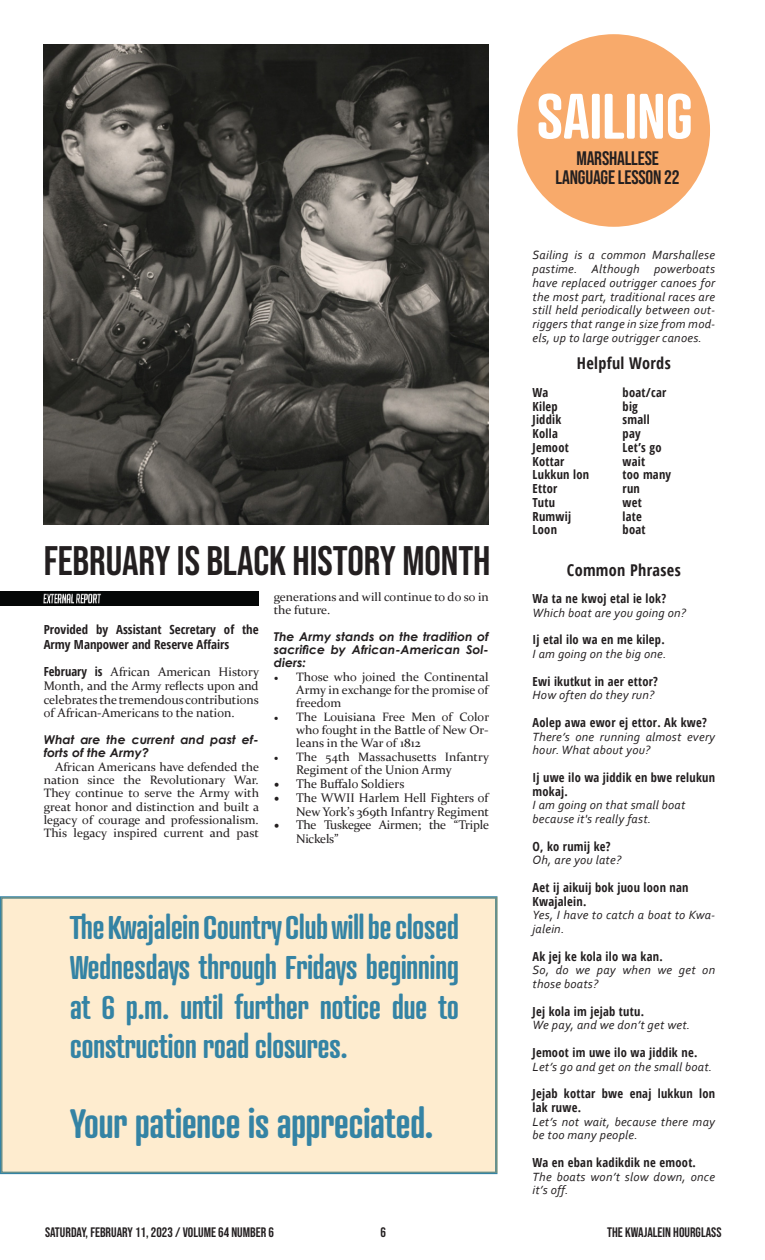
<style>
.page{position:relative;width:765px;height:1260px;background:#fff}
.page>*{position:absolute;margin:0;border:0;box-sizing:border-box;transform-origin:0 0}
.t1{font:600 62px "Atrament";color:#fff}
.t2{font:41.25px "Bebas Neue";letter-spacing:-.005em;color:#231f20}
.t3{font:600 39.75px "Atrament";letter-spacing:-.02em;color:#3483a4}
.t4{font:600 31.88px/39.8px "Atrament";letter-spacing:-.02em;color:#3483a4;text-align:justify}
.t5{font:19.62px "Bebas Neue";letter-spacing:-.01em;color:#231f20}
.t6{font:700 condensed 16.25px "Open Sans";letter-spacing:.02em;color:#231f20}
.t7{font:13.75px "Bebas Neue";color:#231f20}
.t8{font:italic 12.5px/13.8px "Corbel";letter-spacing:.02em;color:#231f20}
.t9{font:700 condensed 12.5px/13.8px "Open Sans";letter-spacing:.02em;color:#231f20}
.t10{font:12.5px/13.8px "Constantia";color:#231f20;text-align:justify}
.t11{font:700 condensed 12.5px/15px "Open Sans";color:#231f20}
.t12{font:12.5px/13.8px "Constantia";letter-spacing:-.02em;color:#231f20}
.Body_Text{font:12.12px/13.4px "Constantia";color:#231f20;text-align:justify}
.t13{font:italic 700 12.12px/13.4px "Century Gothic";color:#231f20}
.s1{font-family:"Open Sans";font-weight:700;font-stretch:condensed}
.s2{font-family:"Minion Pro"}
.s3{font-family:"Minion Pro";font-size:15px}
</style>
<div class="page">
<div style="left:517px;top:34px;width:193px;height:193px;background:#f8aa6b;border-radius:50%"></div>
<img style="left:44px;top:44px;width:445px;height:481px">
<img style="left:0;top:591px;width:259px;height:15px">
<div style="left:1px;top:898px;width:497px;height:276px;background:linear-gradient(to right,#feeccf,#faeacd)"></div>
<p class="t2" style="left:44px;top:538px;width:448px">FEBRUARY IS BLACK HISTORY MONTH</p>
<p class="t11" style="left:44px;top:621px;width:216px">Provided by Assistant Secretary of the<br>Army Manpower and Reserve Affairs</p>
<p class="t10" style="left:44px;top:664px;width:217px"><span class="s1">February is</span> African American History Month, and the Army reflects upon and celebrates the tremendous contributions of African-Americans to the nation.</p>
<p class="t13" style="left:44px;top:732px;width:217px">What are the current and past ef&shy;forts of the Army?</p>
<p class="Body_Text" style="left:44px;top:759px;width:217px;text-indent:11px">African Americans have defended the nation since the Revolutionary War.<br>They continue to serve the Army with great honor and distinction and built a legacy of courage and professionalism.<br>This legacy inspired current and past</p>
<p class="Body_Text" style="left:274px;top:589px;width:217px">generations and will continue to do so in the future.</p>
<p class="t13" style="left:274px;top:629px;width:217px;text-align:justify">The Army stands on the tradition of sacrifice by African-American Sol&shy;diers:</p>
<p class="Body_Text" style="left:296px;top:669px;width:194px;text-indent:-22px"><span class="s2">•</span> Those who joined the Continental Army in exchange for the promise of freedom</p>
<p class="Body_Text" style="left:296px;top:709px;width:194px;text-indent:-22px"><span class="s2">•</span> The Louisiana Free Men of Color who fought in the Battle of New Or&shy;leans in the War of 1812</p>
<p class="Body_Text" style="left:274px;top:749px;width:217px"><span class="s2">•</span> The 54th Massachusetts Infantry</p>
<p class="t10" style="left:296px;top:763px;width:157px">Regiment of the Union Army</p>
<p class="t10" style="left:274px;top:776px;width:132px"><span class="s3">•</span> The Buffalo Soldiers</p>
<p class="t10" style="left:274px;top:790px;width:217px;text-align:right"><span class="s3">•</span> The WWII Harlem Hell Fighters of<br>New York’s 369th Infantry Regiment</p>
<p class="t12" style="left:296px;top:818px;width:194px;text-indent:-22px"><span class="s3">•</span> The Tuskegee Airmen; the “Triple<br>Nickels”</p>
<p class="t4" style="left:70px;top:907px;width:391px">The Kwajalein Country Club will be closed Wednesdays through Fridays beginning at 6 p.m. until further notice due to construction road closures.</p>
<p class="t3" style="left:70px;top:1099px;width:366px">Your patience is appreciated.</p>
<p class="t1" style="left:537px;top:77px;width:158px">SAILING</p>
<p class="t5" style="left:576px;top:147px;width:84px">MARSHALLESE</p>
<p class="t5" style="left:556px;top:166px;width:126px">LANGUAGE LESSON 22</p>
<p class="t8" style="left:533px;top:248px;width:184px;text-align:justify">Sailing is a common Marshallese pastime. Although powerboats have replaced outrigger canoes for the most part, traditional races are still held periodically between out&shy;riggers that range in size from mod&shy;els, up to large outrigger canoes.</p>
<p class="t6" style="left:577px;top:352px;width:95px">Helpful Words</p>
<p class="t9" style="left:533px;top:385px;width:17px">Wa</p>
<p class="t9" style="left:623px;top:385px;width:45px">boat/car</p>
<p class="t9" style="left:533px;top:399px;width:27px">Kilep</p>
<p class="t9" style="left:623px;top:399px;width:17px">big</p>
<p class="t9" style="left:533px;top:413px;width:30px">Jiddik</p>
<p class="t9" style="left:623px;top:413px;width:29px">small</p>
<p class="t9" style="left:533px;top:426px;width:27px">Kolla</p>
<p class="t9" style="left:623px;top:426px;width:20px">pay</p>
<p class="t9" style="left:533px;top:440px;width:38px">Jemoot</p>
<p class="t9" style="left:623px;top:440px;width:41px">Let’s go</p>
<p class="t9" style="left:533px;top:454px;width:33px">Kottar</p>
<p class="t9" style="left:623px;top:454px;width:24px">wait</p>
<p class="t9" style="left:533px;top:468px;width:58px">Lukkun lon</p>
<p class="t9" style="left:623px;top:468px;width:50px">too many</p>
<p class="t9" style="left:533px;top:481px;width:26px">Ettor</p>
<p class="t9" style="left:623px;top:481px;width:19px">run</p>
<p class="t9" style="left:533px;top:495px;width:24px">Tutu</p>
<p class="t9" style="left:623px;top:495px;width:21px">wet</p>
<p class="t9" style="left:533px;top:509px;width:40px">Rumwij</p>
<p class="t9" style="left:623px;top:509px;width:21px">late</p>
<p class="t9" style="left:533px;top:523px;width:26px">Loon</p>
<p class="t9" style="left:623px;top:523px;width:25px">boat</p>
<p class="t6" style="left:567px;top:558px;width:115px">Common Phrases</p>
<p class="t9" style="left:533px;top:591px;width:135px">Wa ta ne kwoj etal ie lok?</p>
<p class="t8" style="left:533px;top:606px;width:155px">Which boat are you going on?</p>
<p class="t9" style="left:533px;top:633px;width:134px">Ij etal ilo wa en me kilep.</p>
<p class="t8" style="left:533px;top:647px;width:135px">I am going on the big one.</p>
<p class="t9" style="left:533px;top:674px;width:127px">Ewi ikutkut in aer ettor?</p>
<p class="t8" style="left:533px;top:688px;width:123px">How often do they run?</p>
<p class="t9" style="left:533px;top:715px;width:176px">Aolep awa ewor ej ettor. Ak kwe?</p>
<p class="t8" style="left:533px;top:729px;width:184px">There’s one running almost every hour. What about you?</p>
<p class="t9" style="left:533px;top:770px;width:184px">Ij uwe ilo wa jiddik en bwe relukun mokaj.</p>
<p class="t8" style="left:533px;top:798px;width:154px">I am going on that small boat</p>
<p class="t8" style="left:533px;top:812px;width:120px">because it's really fast.</p>
<p class="t9" style="left:533px;top:839px;width:80px">O, ko rumij ke?</p>
<p class="t8" style="left:533px;top:853px;width:90px">Oh, are you late?</p>
<p class="t9" style="left:533px;top:880px;width:158px">Aet ij aikuij bok juou loon nan</p>
<p class="t9" style="left:533px;top:894px;width:55px">Kwajalein.</p>
<p class="t8" style="left:533px;top:908px;width:184px">Yes, I have to catch a boat to Kwa&shy;jalein.</p>
<p class="t9" style="left:533px;top:949px;width:132px">Ak jej ke kola ilo wa kan.</p>
<p class="t8" style="left:533px;top:963px;width:184px">So, do we pay when we get on those boats?</p>
<p class="t9" style="left:533px;top:1004px;width:113px">Jej kola im jejab tutu.</p>
<p class="t8" style="left:533px;top:1018px;width:159px">We pay, and we don’t get wet.</p>
<p class="t9" style="left:533px;top:1045px;width:166px">Jemoot im uwe ilo wa jiddik ne.</p>
<p class="t8" style="left:533px;top:1059px;width:181px">Let’s go and get on the small boat.</p>
<p class="t9" style="left:533px;top:1086px;width:184px">Jejab kottar bwe enaj lukkun lon lak ruwe.</p>
<p class="t8" style="left:533px;top:1114px;width:184px">Let’s not wait, because there may be too many people.</p>
<p class="t9" style="left:533px;top:1155px;width:165px">Wa en eban kadikdik ne emoot.</p>
<p class="t8" style="left:533px;top:1169px;width:184px">The boats won’t slow down, once it’s off.</p>
<p class="t7" style="left:45px;top:1225px;width:231px">SATURDAY, FEBRUARY 11, 2023 / VOLUME 64 NUMBER 6</p>
<p class="t7" style="left:380px;top:1224px;width:7px">6</p>
<p class="t7" style="left:607px;top:1225px;width:116px">THE KWAJALEIN HOURGLASS</p>
</div>
